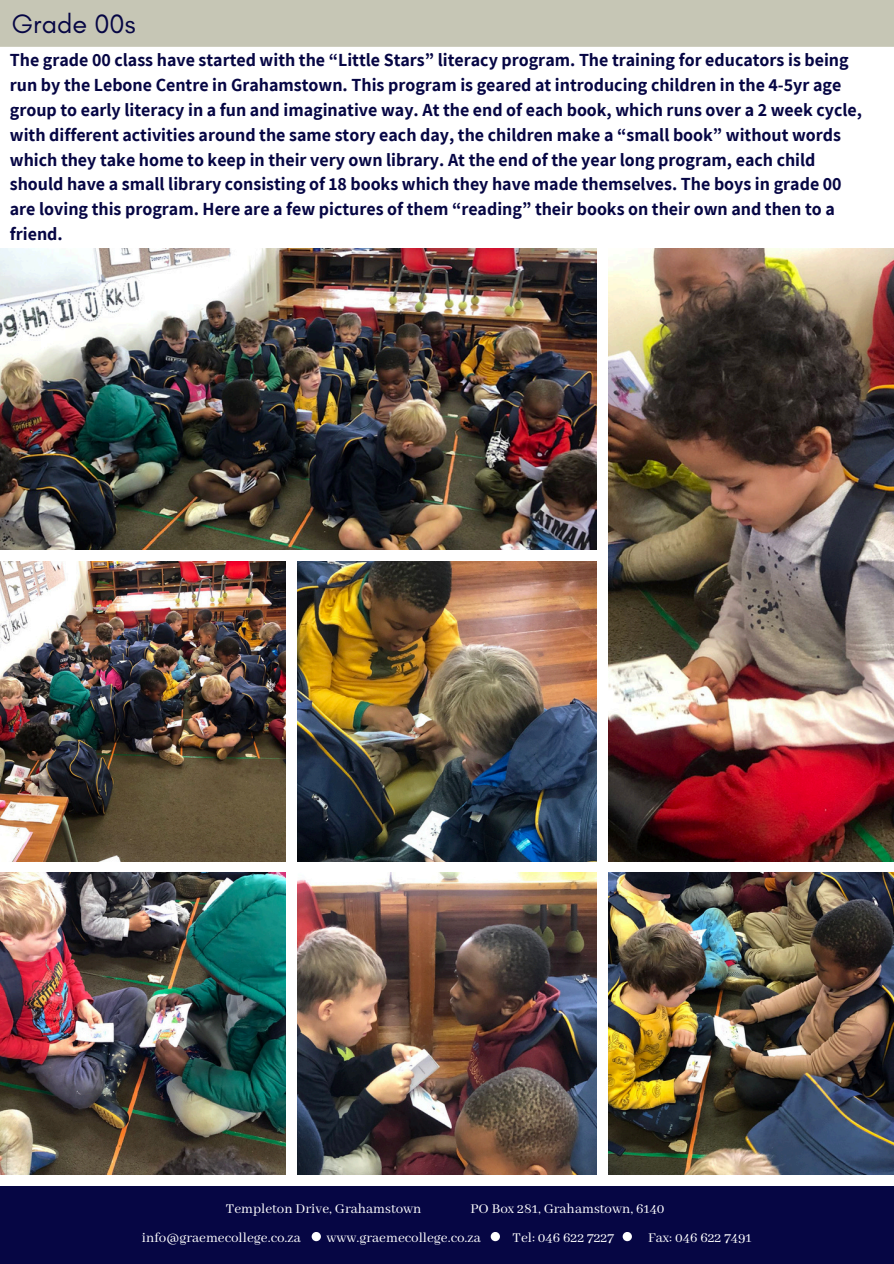
<style>
.page{position:relative;width:894px;height:1264px;background:#fff}
.page>*{position:absolute;margin:0;border:0;box-sizing:border-box;transform-origin:0 0}
.t1{font:27px "Glacial Indifference";color:#060644}
.t2{font:700 18px/24.8px "Assistant";color:#060644}
.t3{font:15px "Abhaya Libre";color:#fff}
</style>
<div class="page">
<img style="left:0;top:248px;width:596px;height:302px">
<img style="left:608px;top:248px;width:285px;height:613px">
<img style="left:0;top:561px;width:286px;height:300px">
<img style="left:297px;top:561px;width:299px;height:300px">
<img style="left:0;top:872px;width:286px;height:302px">
<img style="left:297px;top:872px;width:299px;height:302px">
<img style="left:608px;top:872px;width:285px;height:302px">
<div style="left:0;top:1186px;width:893px;height:77px;background:#060644"></div>
<svg style="left:490px;top:1231px;width:10px;height:10px"></svg>
<svg style="left:622px;top:1231px;width:9px;height:10px"></svg>
<svg style="left:311px;top:1231px;width:10px;height:10px"></svg>
<div style="left:0;top:0;width:893px;height:47px;background:#c6c6b5"></div>
<p class="t1" style="left:12px;top:7px;width:125px">Grade 00s</p>
<p class="t2" style="left:10px;top:47px;width:853px">The grade 00 class have started with the “Little Stars” literacy program. The training for educators is being run by the Lebone Centre in Grahamstown. This program is geared at introducing children in the 4-5yr age group to early literacy in a fun and imaginative way. At the end of each book, which runs over a 2 week cycle, with different activities around the same story each day, the children make a “small book” without words which they take home to keep in their very own library. At the end of the year long program, each child should have a small library consisting of 18 books which they have made themselves. The boys in grade 00 are loving this program. Here are a few pictures of them “reading” their books on their own and then to a friend.</p>
<h1 class="t3" style="left:226px;top:1200px;width:197px">Templeton Drive, Grahamstown</h1>
<h1 class="t3" style="left:470px;top:1200px;width:196px">PO Box 281, Grahamstown, 6140</h1>
<h2 class="t3" style="left:142px;top:1228px;width:160px">info@graemecollege.co.za</h2>
<h2 class="t3" style="left:326px;top:1228px;width:156px">www.graemecollege.co.za</h2>
<h2 class="t3" style="left:512px;top:1228px;width:103px">Tel: 046 622 7227</h2>
<h2 class="t3" style="left:648px;top:1228px;width:105px">Fax: 046 622 7491</h2>
</div>
